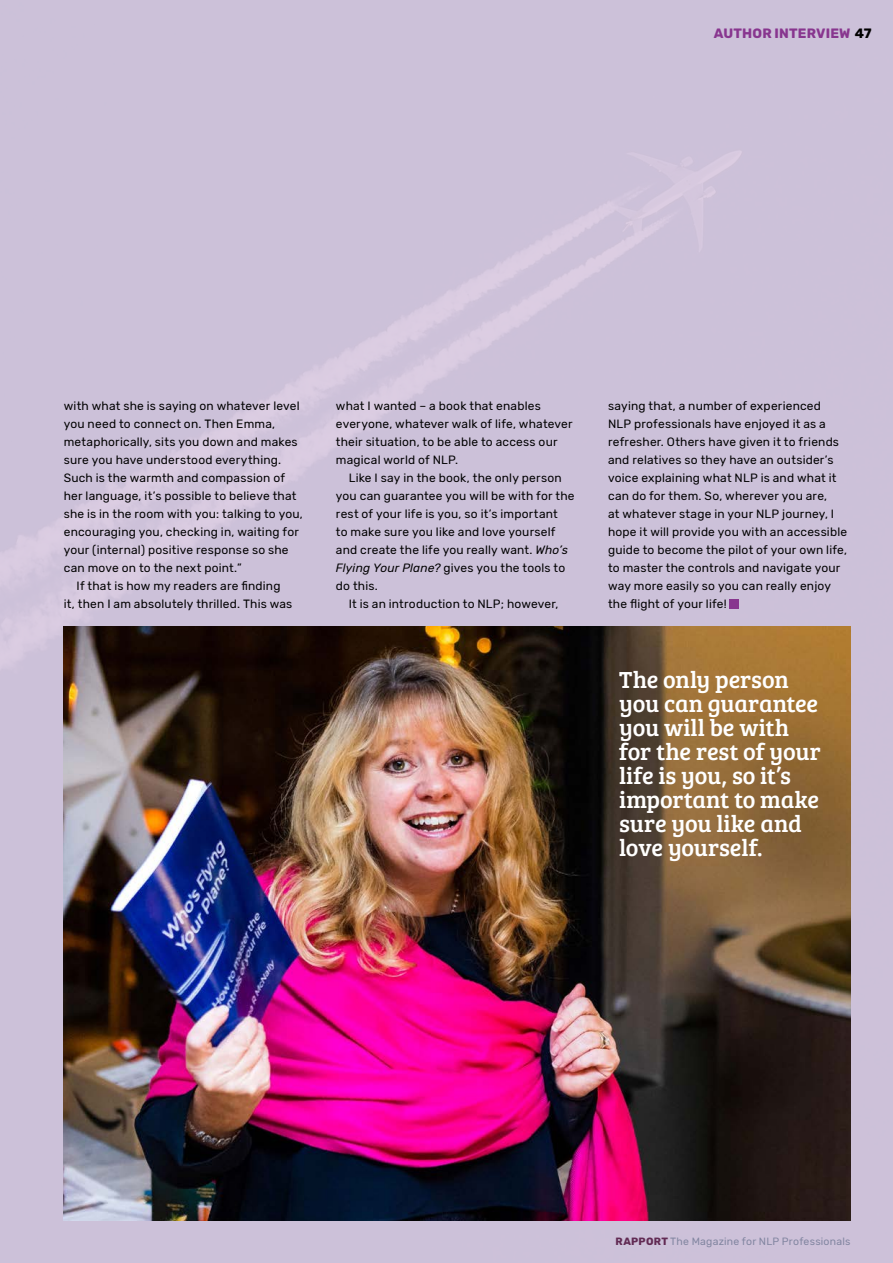
<style>
.page{position:relative;width:893px;height:1263px;background:#ccc1d9}
.page>*{position:absolute;margin:0;border:0;box-sizing:border-box;transform-origin:0 0}
.t1{font:24px/24px "Bree Serif";letter-spacing:-.005em;color:#fff}
.t2{font:700 13.5px "Rubik";color:#88368f}
.t3{font:700 13.5px "Rubik";color:#000}
.t4{font:12px/18px "Rubik";letter-spacing:.015em;color:#000}
.t5{font:10.5px "Rubik";letter-spacing:.02em;color:#8185a0}
.s1{font-style:italic}
.s2{font-weight:700;color:#622b54}
</style>
<div class="page">
<img style="left:64px;top:626px;width:786px;height:594px">
<div style="left:730px;top:599px;width:9px;height:9px;background:#88368f"></div>
<p class="t2" style="left:714px;top:26px;width:31px">AUTHOR</p>
<p class="t2" style="left:775px;top:26px;width:10px">INTERVIEW</p>
<p class="t3" style="left:855px;top:26px;width:18px">47</p>
<p class="t4" style="left:64px;top:397px;width:237px">with what she is saying on whatever level</p>
<p class="t4" style="left:64px;top:415px;width:213px">you need to connect on. Then Emma,</p>
<p class="t4" style="left:64px;top:433px;width:235px">metaphorically, sits you down and makes</p>
<p class="t4" style="left:64px;top:451px;width:219px">sure you have understood everything.</p>
<p class="t4" style="left:64px;top:469px;width:223px">Such is the warmth and compassion of</p>
<p class="t4" style="left:64px;top:487px;width:234px">her language, it’s possible to believe that</p>
<p class="t4" style="left:64px;top:505px;width:241px">she is in the room with you: talking to you,</p>
<p class="t4" style="left:64px;top:523px;width:237px">encouraging you, checking in, waiting for</p>
<p class="t4" style="left:64px;top:541px;width:226px">your (internal) positive response so she</p>
<p class="t4" style="left:64px;top:559px;width:179px">can move on to the next point.”</p>
<p class="t4" style="left:77px;top:577px;width:205px">If that is how my readers are finding</p>
<p class="t4" style="left:64px;top:595px;width:230px">it, then I am absolutely thrilled. This was</p>
<p class="t4" style="left:336px;top:397px;width:238px">what I wanted – a book that enables everyone, whatever walk of life, whatever their situation, to be able to access our magical world of NLP.</p>
<p class="t4" style="left:336px;top:469px;width:240px;text-indent:13px">Like I say in the book, the only person you can guarantee you will be with for the rest of your life is you, so it’s important<br>to make sure you like and love yourself and create the life you really want. <span class="s1">Who’s Flying Your Plane?</span> gives you the tools to do this.</p>
<p class="t4" style="left:349px;top:595px;width:211px">It is an introduction to NLP; however,</p>
<p class="t4" style="left:608px;top:397px;width:241px">saying that, a number of experienced NLP professionals have enjoyed it as a refresher. Others have given it to friends and relatives so they have an outsider’s voice explaining what NLP is and what it can do for them. So, wherever you are,<br>at whatever stage in your NLP journey, I hope it will provide you with an accessible guide to become the pilot of your own life, to master the controls and navigate your way more easily so you can really enjoy the flight of your life!</p>
<h1 class="t1" style="left:619px;top:667px;width:203px">The only person you can guarantee you will be with for the rest of your life is you, so it’s important to make sure you like and love yourself.</h1>
<p class="t5" style="left:616px;top:1235px;width:236px"><span class="s2">RAPPORT</span> The Magazine for NLP Professionals</p>
</div>
